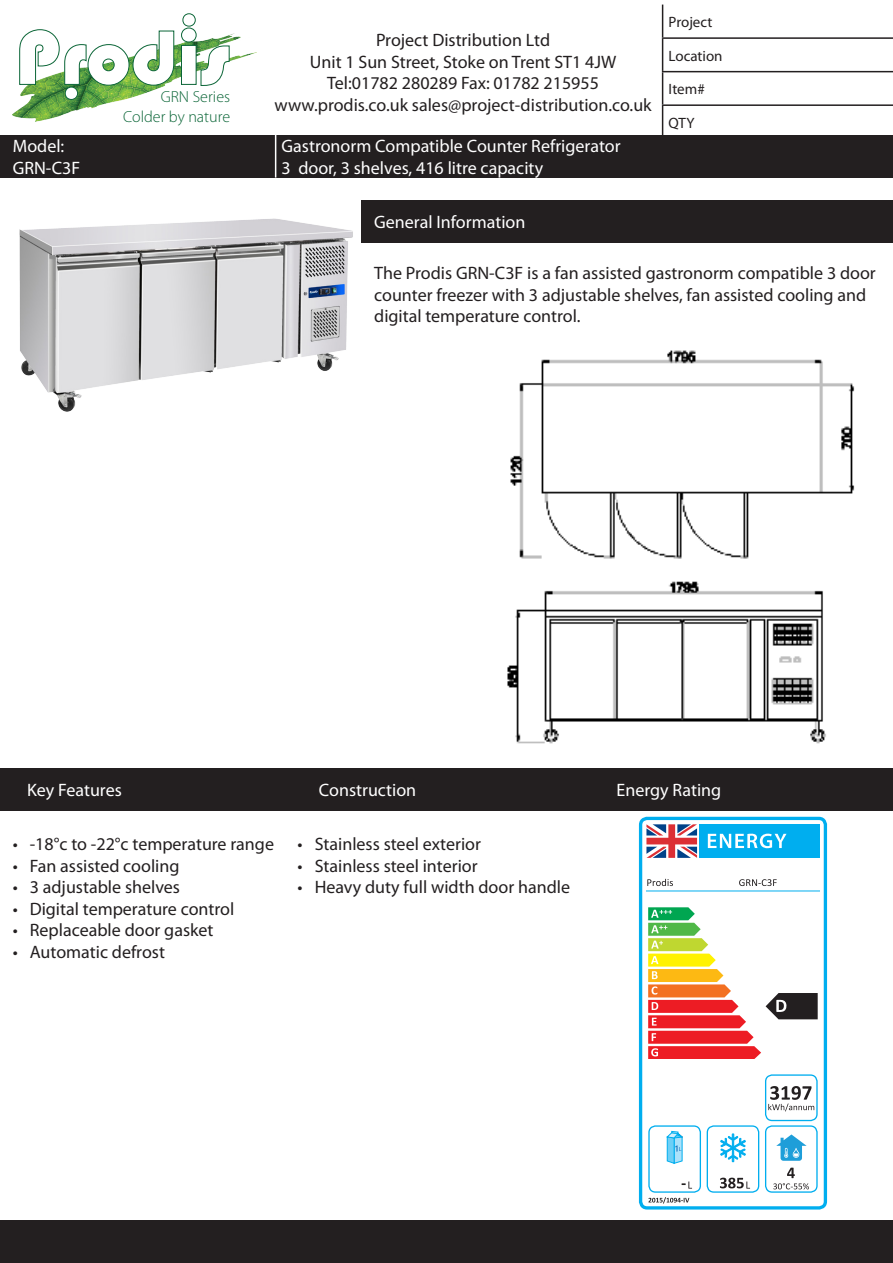
<style>
.page{position:relative;width:893px;height:1263px;background:#fff}
.page>*{position:absolute;margin:0;border:0;box-sizing:border-box;transform-origin:0 0}
.t1{font:18px/21.6px "Myriad Pro";color:#231f20}
.t2{font:18px "Myriad Pro";color:#fff}
.t3{font:300 16.05px/19.4px "Myriad Pro";color:#0c6638;text-align:right}
.t4{font:15px "Myriad Pro";color:#231f20}
</style>
<div class="page">
<hr style="left:662px;top:5px;width:1px;height:32px;background:#231f20">
<hr style="left:662px;top:37px;width:231px;height:2px;background:#231f20">
<hr style="left:662px;top:39px;width:1px;height:32px;background:#231f20">
<hr style="left:662px;top:71px;width:231px;height:1px;background:#231f20">
<hr style="left:662px;top:72px;width:1px;height:32px;background:#231f20">
<hr style="left:662px;top:104px;width:231px;height:2px;background:#231f20">
<hr style="left:662px;top:106px;width:1px;height:33px;background:#231f20">
<div style="left:0;top:135px;width:893px;height:43px;background:#231f20"></div>
<hr style="left:275px;top:135px;width:1px;height:43px;background:#fff">
<div style="left:0;top:768px;width:893px;height:42px;background:#231f20"></div>
<div style="left:361px;top:200px;width:532px;height:42px;background:#231f20"></div>
<div style="left:0;top:1220px;width:893px;height:43px;background:#231f20"></div>
<img style="left:507px;top:350px;width:348px;height:394px">
<img style="left:13px;top:34px;width:243px;height:87px">
<svg style="left:19px;top:13px;width:211px;height:87px"></svg>
<div style="left:639px;top:817px;width:188px;height:392px;border:3px solid #00aeef;border-radius:7px"></div>
<div style="left:648px;top:1125px;width:53px;height:68px;border:1px solid #00aeef;border-radius:7px"></div>
<div style="left:707px;top:1125px;width:52px;height:68px;border:1px solid #00aeef;border-radius:7px"></div>
<svg style="left:720px;top:1133px;width:26px;height:30px"></svg>
<svg style="left:667px;top:1131px;width:16px;height:32px"></svg>
<div style="left:699px;top:824px;width:120px;height:34px;background:#00aeef"></div>
<svg style="left:646px;top:824px;width:51px;height:34px"></svg>
<svg style="left:708px;top:833px;width:78px;height:15px"></svg>
<hr style="left:646px;top:891px;width:174px;height:1px;background:#00aeef">
<div style="left:765px;top:1074px;width:53px;height:47px;border:1px solid #00aeef;border-radius:7px"></div>
<div style="left:765px;top:1125px;width:53px;height:68px;border:1px solid #00aeef;border-radius:7px"></div>
<svg style="left:773px;top:1134px;width:36px;height:55px"></svg>
<svg style="left:648px;top:1197px;width:41px;height:6px"></svg>
<svg style="left:648px;top:907px;width:170px;height:152px"></svg>
<svg style="left:768px;top:1086px;width:46px;height:25px"></svg>
<svg style="left:682px;top:1181px;width:10px;height:7px"></svg>
<svg style="left:720px;top:1177px;width:30px;height:11px"></svg>
<svg style="left:647px;top:879px;width:26px;height:7px"></svg>
<svg style="left:739px;top:879px;width:38px;height:7px"></svg>
<img style="left:19px;top:218px;width:354px;height:194px">
<p class="t2" style="left:13px;top:135px;width:53px">Model:</p>
<p class="t2" style="left:13px;top:157px;width:69px">GRN-C3F</p>
<p class="t3" style="left:123px;top:87px;width:109px">GRN Series<br>Colder by nature</p>
<p class="t1" style="left:376px;top:29px;width:176px">Project Distribution Ltd</p>
<p class="t1" style="left:310px;top:50px;width:308px">Unit 1 Sun Street, Stoke on Trent ST1 4JW</p>
<p class="t1" style="left:327px;top:72px;width:273px">Tel:01782 280289 Fax: 01782 215955</p>
<p class="t1" style="left:275px;top:94px;width:379px">www.prodis.co.uk sales@project-distribution.co.uk</p>
<p class="t2" style="left:281px;top:135px;width:341px">Gastronorm Compatible Counter Refrigerator</p>
<p class="t2" style="left:281px;top:157px;width:263px">3 door, 3 shelves, 416 litre capacity</p>
<p class="t2" style="left:374px;top:211px;width:153px">General Information</p>
<p class="t4" style="left:669px;top:13px;width:45px">Project</p>
<p class="t4" style="left:669px;top:46px;width:56px">Location</p>
<p class="t4" style="left:669px;top:80px;width:38px">Item#</p>
<p class="t4" style="left:669px;top:113px;width:27px">QTY</p>
<p class="t1" style="left:374px;top:262px;width:503px">The Prodis GRN-C3F is a fan assisted gastronorm compatible 3 door counter freezer with 3 adjustable shelves, fan assisted cooling and digital temperature control.</p>
<p class="t2" style="left:27px;top:779px;width:96px">Key Features</p>
<p class="t2" style="left:319px;top:779px;width:99px">Construction</p>
<p class="t2" style="left:617px;top:779px;width:106px">Energy Rating</p>
<p class="t1" style="left:13px;top:833px;width:263px">• -18°c to -22°c temperature range</p>
<p class="t1" style="left:13px;top:854px;width:168px">• Fan assisted cooling</p>
<p class="t1" style="left:13px;top:876px;width:169px">• 3 adjustable shelves</p>
<p class="t1" style="left:13px;top:898px;width:223px">• Digital temperature control</p>
<p class="t1" style="left:13px;top:919px;width:202px">• Replaceable door gasket</p>
<p class="t1" style="left:13px;top:941px;width:154px">• Automatic defrost</p>
<p class="t1" style="left:298px;top:833px;width:185px">• Stainless steel exterior</p>
<p class="t1" style="left:298px;top:854px;width:182px">• Stainless steel interior</p>
<p class="t1" style="left:298px;top:876px;width:274px">• Heavy duty full width door handle</p>
</div>
